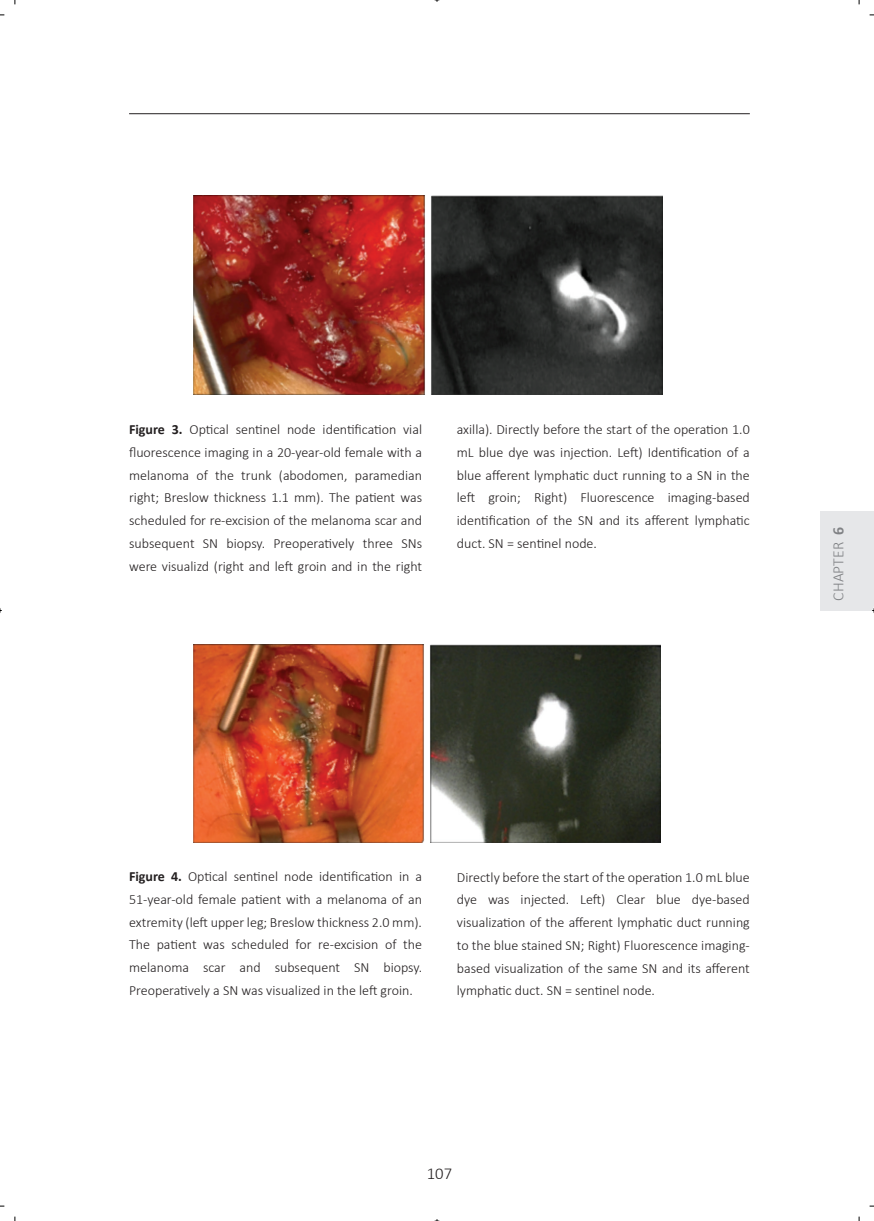
<style>
.page{position:relative;width:874px;height:1221px;background:#fff}
.page>*{position:absolute;margin:0;border:0;box-sizing:border-box;transform-origin:0 0}
.t1{font:300 16.62px "Calibri";color:#231f20}
.t2{font:300 15.75px "Calibri";color:#808285}
.t3{font:300 14px/22.8px "Calibri";color:#231f20;text-align:justify}
.s1{font-weight:700}
</style>
<div class="page">
<img style="left:193px;top:195px;width:469px;height:199px">
<img style="left:193px;top:644px;width:467px;height:198px">
<hr style="left:129px;top:113px;width:620px;height:1px;background:#231f20">
<div style="left:819px;top:511px;width:54px;height:99px;background:#e6e7e9"></div>
<svg style="left:871px;top:600px;width:3px;height:13px"></svg>
<p class="t3" style="left:129px;top:417px;width:294px"><span class="s1">Figure 3.</span> Optical sentinel node identification vial fluorescence imaging in a 20-year-old female with a melanoma of the trunk (abodomen, paramedian right; Breslow thickness 1.1 mm). The patient was scheduled for re-excision of the melanoma scar and subsequent SN biopsy. Preoperatively three SNs were visualizd (right and left groin and in the right</p>
<p class="t3" style="left:456px;top:417px;width:294px">axilla). Directly before the start of the operation 1.0 mL blue dye was injection. Left) Identification of a blue afferent lymphatic duct running to a SN in the left groin; Right) Fluorescence imaging-based identification of the SN and its afferent lymphatic duct. SN = sentinel node.</p>
<p class="t2" style="left:828px;top:600px;width:75px;rotate:-90deg">CHAPTER <span class="s1">6</span></p>
<p class="t3" style="left:129px;top:864px;width:294px"><span class="s1">Figure 4.</span> Optical sentinel node identification in a 51-year-old female patient with a melanoma of an extremity (left upper leg; Breslow thickness 2.0 mm).<br>The patient was scheduled for re-excision of the melanoma scar and subsequent SN biopsy.<br>Preoperatively a SN was visualized in the left groin.</p>
<p class="t3" style="left:456px;top:864px;width:294px">Directly before the start of the operation 1.0 mL blue dye was injected. Left) Clear blue dye-based visualization of the afferent lymphatic duct running to the blue stained SN; Right) Fluorescence imaging&shy;based visualization of the same SN and its afferent lymphatic duct. SN = sentinel node.</p>
<p class="t1" style="left:426px;top:1162px;width:27px">107</p>
</div>
